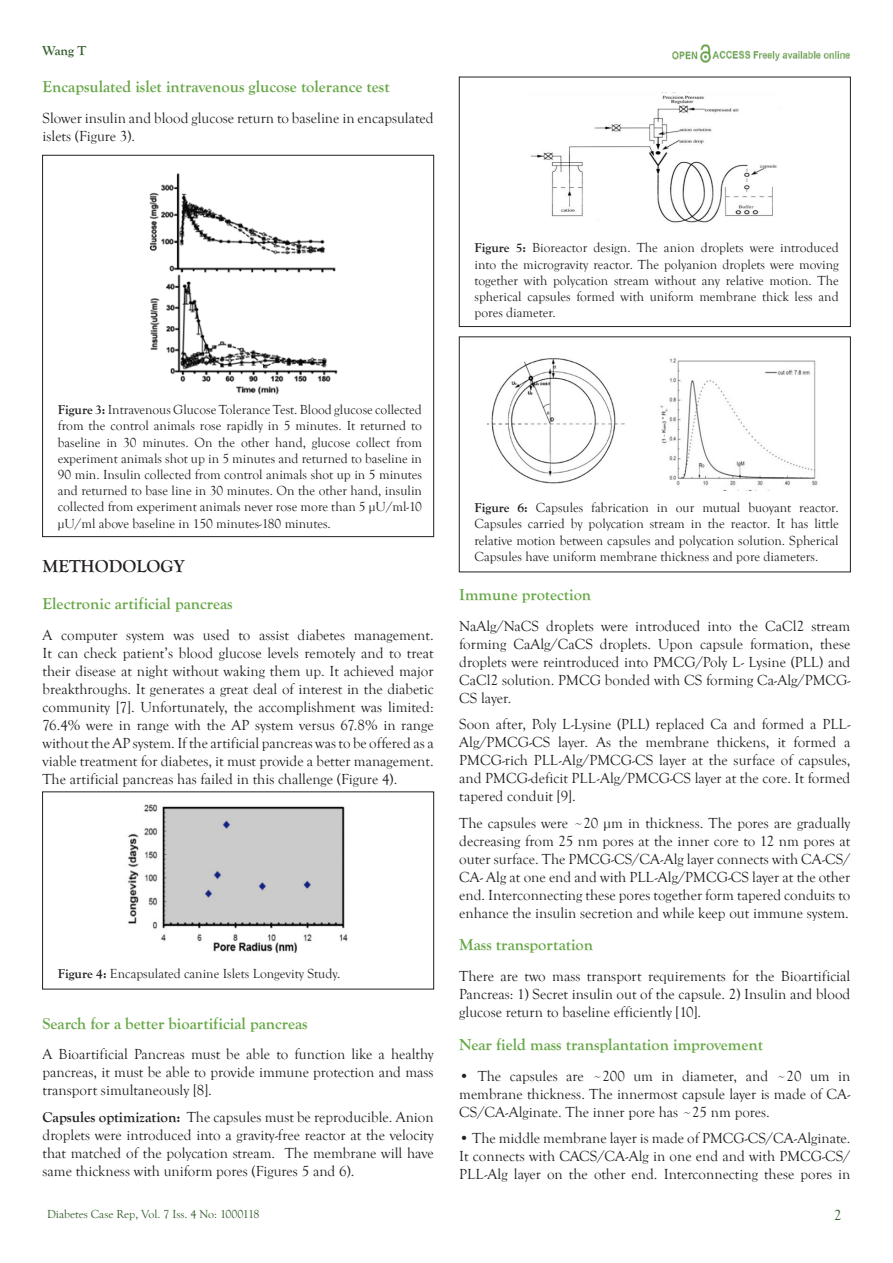
<style>
.page{position:relative;width:893px;height:1263px;background:#fff}
.page>*{position:absolute;margin:0;border:0;box-sizing:border-box;transform-origin:0 0}
.t1{font:700 18px "Goudy Old Style T";color:#231f20}
.t2{font:700 16.5px "Goudy Old Style T";color:#67a747}
.Body_Text_First_Inde{font:15px/18px "Goudy Old Style T";color:#231f20;text-align:justify}
.t3{font:15px "Goudy Old Style T";color:#2f5b28}
.t4{font:13.5px/16.2px "Goudy Old Style T";color:#231f20;text-align:justify}
.t5{font:700 13.5px "Goudy Old Style T";color:#2f5b28}
.t6{font:12px "Goudy Old Style T";color:#2f5b28}
.s1{font-weight:700}
</style>
<div class="page">
<img style="left:672px;top:44px;width:178px;height:19px">
<div style="left:43px;top:155px;width:391px;height:382px;border:1px solid #231f20"></div>
<img style="left:149px;top:173px;width:189px;height:221px">
<div style="left:459px;top:77px;width:391px;height:250px;border:1px solid #231f20"></div>
<img style="left:530px;top:92px;width:249px;height:131px">
<img style="left:487px;top:358px;width:331px;height:133px">
<img style="left:128px;top:804px;width:220px;height:149px">
<p class="t5" style="left:43px;top:43px;width:45px">Wang T</p>
<p class="t2" style="left:43px;top:77px;width:349px">Encapsulated islet intravenous glucose tolerance test</p>
<p class="Body_Text_First_Inde" style="left:43px;top:109px;width:393px">Slower insulin and blood glucose return to baseline in encapsulated islets (Figure 3).</p>
<p class="t4" style="left:474px;top:240px;width:366px"><span class="s1">Figure 5:</span> Bioreactor design. The anion droplets were introduced into the microgravity reactor. The polyanion droplets were moving together with polycation stream without any relative motion. The spherical capsules formed with uniform membrane thick less and pores diameter.</p>
<p class="t4" style="left:58px;top:402px;width:366px"><span class="s1">Figure 3:</span> Intravenous Glucose Tolerance Test. Blood glucose collected from the control animals rose rapidly in 5 minutes. It returned to baseline in 30 minutes. On the other hand, glucose collect from experiment animals shot up in 5 minutes and returned to baseline in 90 min. Insulin collected from control animals shot up in 5 minutes and returned to base line in 30 minutes. On the other hand, insulin collected from experiment animals never rose more than 5 µU/ml-10 µU/ml above baseline in 150 minutes-180 minutes.</p>
<p class="t1" style="left:43px;top:556px;width:144px">METHODOLOGY</p>
<p class="t2" style="left:43px;top:595px;width:192px">Electronic artificial pancreas</p>
<p class="Body_Text_First_Inde" style="left:43px;top:626px;width:393px">A computer system was used to assist diabetes management.<br>It can check patient’s blood glucose levels remotely and to treat their disease at night without waking them up. It achieved major breakthroughs. It generates a great deal of interest in the diabetic community [7]. Unfortunately, the accomplishment was limited:<br>76.4% were in range with the AP system versus 67.8% in range without the AP system. If the artificial pancreas was to be offered as a viable treatment for diabetes, it must provide a better management.<br>The artificial pancreas has failed in this challenge (Figure 4).</p>
<p class="t4" style="left:58px;top:966px;width:284px"><span class="s1">Figure 4:</span> Encapsulated canine Islets Longevity Study.</p>
<p class="t2" style="left:43px;top:1014px;width:267px">Search for a better bioartificial pancreas</p>
<p class="Body_Text_First_Inde" style="left:43px;top:1046px;width:393px">A Bioartificial Pancreas must be able to function like a healthy pancreas, it must be able to provide immune protection and mass transport simultaneously [8].</p>
<p class="Body_Text_First_Inde" style="left:43px;top:1108px;width:393px"><span class="s1">Capsules optimization:</span> The capsules must be reproducible. Anion droplets were introduced into a gravity-free reactor at the velocity that matched of the polycation stream. The membrane will have same thickness with uniform pores (Figures 5 and 6).</p>
<p class="t6" style="left:47px;top:1207px;width:214px">Diabetes Case Rep, Vol. 7 Iss. 4 No: 1000118</p>
<p class="t4" style="left:474px;top:500px;width:366px"><span class="s1">Figure 6:</span> Capsules fabrication in our mutual buoyant reactor.<br>Capsules carried by polycation stream in the reactor. It has little relative motion between capsules and polycation solution. Spherical Capsules have uniform membrane thickness and pore diameters.</p>
<p class="t2" style="left:459px;top:585px;width:134px">Immune protection</p>
<p class="Body_Text_First_Inde" style="left:459px;top:617px;width:393px">NaAlg/NaCS droplets were introduced into the CaCl2 stream forming CaAlg/CaCS droplets. Upon capsule formation, these droplets were reintroduced into PMCG/Poly L- Lysine (PLL) and CaCl2 solution. PMCG bonded with CS forming Ca-Alg/PMCG-CS layer.</p>
<p class="Body_Text_First_Inde" style="left:459px;top:716px;width:393px">Soon after, Poly L-Lysine (PLL) replaced Ca and formed a PLL-Alg/PMCG-CS layer. As the membrane thickens, it formed a PMCG-rich PLL-Alg/PMCG-CS layer at the surface of capsules, and PMCG-deficit PLL-Alg/PMCG-CS layer at the core. It formed tapered conduit [9].</p>
<p class="Body_Text_First_Inde" style="left:459px;top:814px;width:393px">The capsules were ~20 μm in thickness. The pores are gradually decreasing from 25 nm pores at the inner core to 12 nm pores at outer surface. The PMCG-CS/CA-Alg layer connects with CA-CS/ CA- Alg at one end and with PLL-Alg/PMCG-CS layer at the other end. Interconnecting these pores together form tapered conduits to enhance the insulin secretion and while keep out immune system.</p>
<p class="t2" style="left:459px;top:936px;width:136px">Mass transportation</p>
<p class="Body_Text_First_Inde" style="left:459px;top:968px;width:393px">There are two mass transport requirements for the Bioartificial Pancreas: 1) Secret insulin out of the capsule. 2) Insulin and blood glucose return to baseline efficiently [10].</p>
<p class="t2" style="left:459px;top:1035px;width:305px">Near field mass transplantation improvement</p>
<p class="Body_Text_First_Inde" style="left:459px;top:1067px;width:393px">• The capsules are ~200 um in diameter, and ~20 um in membrane thickness. The innermost capsule layer is made of CA-CS/CA-Alginate. The inner pore has ~25 nm pores.</p>
<p class="Body_Text_First_Inde" style="left:459px;top:1129px;width:393px">• The middle membrane layer is made of PMCG-CS/CA-Alginate.<br>It connects with CACS/CA-Alg in one end and with PMCG-CS/ PLL-Alg layer on the other end. Interconnecting these pores in</p>
<p class="t3" style="left:834px;top:1207px;width:9px">2</p>
</div>
